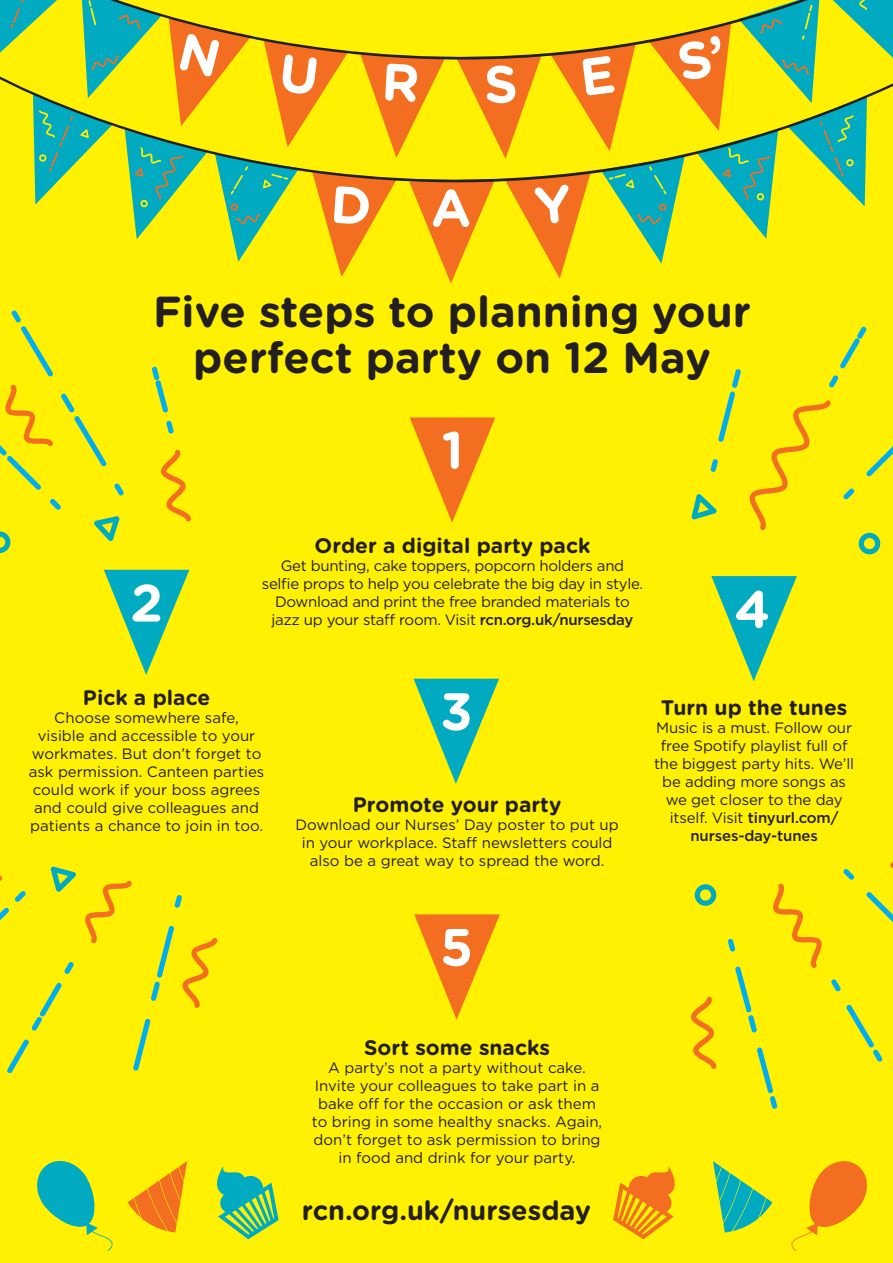
<style>
.page{position:relative;width:893px;height:1263px;background:#fff101}
.page>*{position:absolute;margin:0;border:0;box-sizing:border-box;transform-origin:0 0}
.t1{font:700 52.5px "Gotham Rounded";color:#fff}
.t2{font:700 43.35px/46.8px "Gotham Rounded";color:#231f20;text-align:center}
.t3{font:700 27px "Gotham Rounded";color:#231f20}
.t4{font:700 21px "Gotham Rounded";color:#231f20}
.t5{font:15px/18px "Gotham";letter-spacing:-.005em;color:#231f20;text-align:center}
.s1{font-weight:500}
</style>
<div class="page">
<svg style="left:217px;top:1166px;width:62px;height:73px"></svg>
<svg style="left:613px;top:1166px;width:62px;height:73px"></svg>
<svg style="left:128px;top:1161px;width:59px;height:71px"></svg>
<svg style="left:713px;top:1161px;width:59px;height:71px"></svg>
<svg style="left:37px;top:1160px;width:76px;height:91px"></svg>
<svg style="left:791px;top:1161px;width:76px;height:90px"></svg>
<svg style="left:410px;top:417px;width:85px;height:106px"></svg>
<svg style="left:414px;top:914px;width:86px;height:106px"></svg>
<svg style="left:414px;top:679px;width:85px;height:105px"></svg>
<svg style="left:711px;top:576px;width:86px;height:105px"></svg>
<svg style="left:866px;top:892px;width:27px;height:30px"></svg>
<svg style="left:843px;top:869px;width:11px;height:11px"></svg>
<svg style="left:866px;top:446px;width:27px;height:30px"></svg>
<svg style="left:843px;top:488px;width:11px;height:12px"></svg>
<svg style="left:846px;top:1004px;width:37px;height:58px"></svg>
<svg style="left:831px;top:979px;width:10px;height:13px"></svg>
<svg style="left:718px;top:369px;width:23px;height:73px"></svg>
<svg style="left:711px;top:459px;width:7px;height:13px"></svg>
<svg style="left:757px;top:1047px;width:20px;height:62px"></svg>
<svg style="left:735px;top:966px;width:22px;height:67px"></svg>
<svg style="left:728px;top:938px;width:7px;height:14px"></svg>
<svg style="left:840px;top:326px;width:27px;height:43px"></svg>
<svg style="left:829px;top:375px;width:10px;height:13px"></svg>
<svg style="left:691px;top:996px;width:25px;height:73px"></svg>
<svg style="left:859px;top:533px;width:21px;height:21px"></svg>
<svg style="left:890px;top:862px;width:3px;height:6px"></svg>
<svg style="left:773px;top:883px;width:49px;height:85px"></svg>
<svg style="left:695px;top:884px;width:21px;height:22px"></svg>
<svg style="left:692px;top:494px;width:25px;height:25px"></svg>
<svg style="left:750px;top:400px;width:81px;height:130px"></svg>
<svg style="left:104px;top:570px;width:85px;height:105px"></svg>
<svg style="left:15px;top:891px;width:11px;height:11px"></svg>
<svg style="left:50px;top:499px;width:11px;height:11px"></svg>
<svg style="left:133px;top:1019px;width:18px;height:52px"></svg>
<svg style="left:151px;top:925px;width:23px;height:76px"></svg>
<svg style="left:175px;top:895px;width:7px;height:13px"></svg>
<svg style="left:12px;top:310px;width:41px;height:67px"></svg>
<svg style="left:61px;top:393px;width:46px;height:74px"></svg>
<svg style="left:114px;top:483px;width:10px;height:13px"></svg>
<svg style="left:7px;top:1039px;width:22px;height:34px"></svg>
<svg style="left:32px;top:983px;width:30px;height:48px"></svg>
<svg style="left:65px;top:962px;width:9px;height:12px"></svg>
<svg style="left:152px;top:366px;width:16px;height:47px"></svg>
<svg style="left:166px;top:421px;width:8px;height:13px"></svg>
<svg style="left:161px;top:450px;width:30px;height:72px"></svg>
<svg style="left:85px;top:881px;width:47px;height:62px"></svg>
<svg style="left:0;top:531px;width:10px;height:22px"></svg>
<svg style="left:51px;top:866px;width:25px;height:26px"></svg>
<svg style="left:94px;top:516px;width:26px;height:25px"></svg>
<svg style="left:0;top:875px;width:9px;height:46px"></svg>
<svg style="left:0;top:384px;width:53px;height:106px"></svg>
<svg style="left:182px;top:938px;width:36px;height:70px"></svg>
<svg style="left:0;top:0;width:893px;height:283px"></svg>
<p class="t1" style="left:431px;top:170px;width:42px">A</p>
<p class="t2" style="left:153px;top:286px;width:599px">Five steps to planning your perfect party on 12 May</p>
<p class="t1" style="left:441px;top:412px;width:24px">1</p>
<p class="t1" style="left:130px;top:564px;width:34px">2</p>
<p class="t4" style="left:315px;top:530px;width:277px">Order a digital party pack</p>
<p class="t5" style="left:262px;top:556px;width:383px">Get bunting, cake toppers, popcorn holders and selfie props to help you celebrate the big day in style.<br>Download and print the free branded materials to jazz up your staff room. Visit <span class="s1">rcn.org.uk/nursesday</span></p>
<p class="t1" style="left:734px;top:571px;width:38px">4</p>
<p class="t4" style="left:83px;top:682px;width:129px">Pick a place</p>
<p class="t5" style="left:29px;top:709px;width:237px">Choose somewhere safe,<br>visible and accessible to your workmates. But don’t forget to ask permission. Canteen parties could work if your boss agrees and could give colleagues and patients a chance to join in too.</p>
<p class="t1" style="left:440px;top:673px;width:34px">3</p>
<p class="t4" style="left:353px;top:789px;width:210px">Promote your party</p>
<p class="t5" style="left:295px;top:815px;width:325px">Download our Nurses’ Day poster to put up in your workplace. Staff newsletters could also be a great way to spread the word.</p>
<p class="t1" style="left:440px;top:909px;width:35px">5</p>
<p class="t4" style="left:661px;top:692px;width:188px">Turn up the tunes</p>
<p class="t5" style="left:654px;top:718px;width:202px">Music is a must. Follow our free Spotify playlist full of the biggest party hits. We’ll be adding more songs as we get closer to the day itself. Visit <span class="s1">tinyurl.com/ nurses-day-tunes</span></p>
<p class="t4" style="left:364px;top:1032px;width:187px">Sort some snacks</p>
<p class="t5" style="left:312px;top:1058px;width:292px">A party’s not a party without cake.<br>Invite your colleagues to take part in a bake off for the occasion or ask them to bring in some healthy snacks. Again, don’t forget to ask permission to bring in food and drink for your party.</p>
<p class="t3" style="left:302px;top:1191px;width:291px">rcn.org.uk/nursesday</p>
</div>
